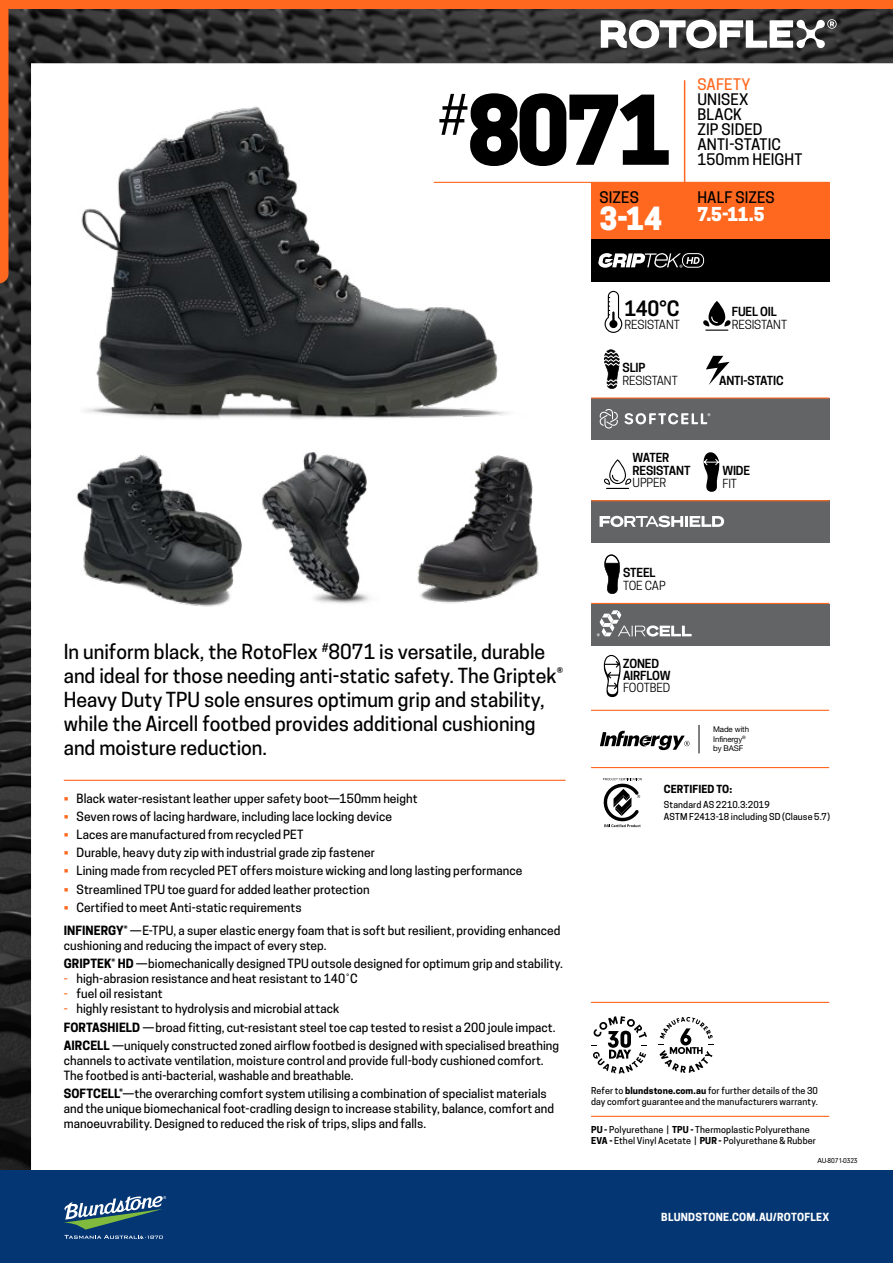
<style>
.page{position:relative;width:893px;height:1263px;background:#fff}
.page>*{position:absolute;margin:0;border:0;box-sizing:border-box;transform-origin:0 0}
.t1{font:800 90px "Cooper Hewitt";color:#000}
.t2{font:800 30px "Cooper Hewitt";color:#fff}
.t3{font:600 19.95px "Cooper Hewitt";color:#000}
.t4{font:500 19.5px/24px "Cooper Hewitt";color:#000}
.t5{font:800 18px "Cooper Hewitt";color:#fff}
.t6{font:500 15px/15px "Cooper Hewitt";letter-spacing:.005em;color:#000}
.t7{font:500 15px "Cooper Hewitt";letter-spacing:.015em;color:#ff681e}
.t8{font:500 12px/18.1px "Cooper Hewitt";letter-spacing:.005em;color:#000}
.t9{font:600 11.85px "Cooper Hewitt";letter-spacing:-.015em;color:#000}
.t10{font:11.85px "Cooper Hewitt";letter-spacing:-.015em;color:#000}
.t11{font:700 10.5px "Cooper Hewitt";letter-spacing:.02em;color:#fff}
.t12{font:700 10.5px "Cooper Hewitt";letter-spacing:.005em;color:#000}
.t13{font:500 9px/10.8px "Cooper Hewitt";letter-spacing:.015em;color:#000}
.t14{font:7.95px/9.3px "Helvetica Neue";letter-spacing:-.015em;color:#000}
.t15{font:7.5px "Neuzeit Gro";letter-spacing:-.025em;color:#000}
.s1{color:#ff681e}
.s2{font-weight:700}
</style>
<div class="page">
<img style="left:0;top:9px;width:893px;height:1161px">
<div style="left:0;top:0;width:893px;height:9px;background:#ff681e"></div>
<div style="left:0;top:1170px;width:893px;height:93px;background:#043673"></div>
<svg style="left:64px;top:1196px;width:102px;height:43px"></svg>
<svg style="left:601px;top:19px;width:236px;height:29px"></svg>
<div style="left:0;top:9px;width:9px;height:274px;background:#ff681e"></div>
<img style="left:6px;top:63px;width:554px;height:383px">
<img style="left:420px;top:445px;width:146px;height:162px">
<img style="left:205px;top:435px;width:215px;height:172px">
<img style="left:64px;top:452px;width:185px;height:155px">
<div style="left:591px;top:182px;width:238px;height:57px;background:#ff681e"></div>
<div style="left:591px;top:239px;width:238px;height:43px;background:#000"></div>
<div style="left:591px;top:399px;width:238px;height:41px;background:#636466"></div>
<div style="left:591px;top:604px;width:238px;height:41px;background:#636466"></div>
<div style="left:591px;top:500px;width:238px;height:43px;background:#636466"></div>
<hr style="left:591px;top:603px;width:238px;height:1px;background:#ff681e">
<hr style="left:591px;top:500px;width:238px;height:1px;background:#ff681e">
<hr style="left:591px;top:397px;width:238px;height:2px;background:#ff681e">
<svg style="left:592px;top:1016px;width:55px;height:57px"></svg>
<svg style="left:659px;top:1017px;width:55px;height:56px"></svg>
<svg style="left:706px;top:356px;width:24px;height:29px"></svg>
<svg style="left:604px;top:349px;width:16px;height:40px"></svg>
<svg style="left:604px;top:554px;width:17px;height:40px"></svg>
<svg style="left:604px;top:655px;width:17px;height:42px"></svg>
<svg style="left:600px;top:410px;width:18px;height:19px"></svg>
<svg style="left:624px;top:413px;width:86px;height:11px"></svg>
<svg style="left:597px;top:610px;width:95px;height:26px"></svg>
<svg style="left:604px;top:459px;width:28px;height:30px"></svg>
<svg style="left:605px;top:291px;width:17px;height:42px"></svg>
<svg style="left:699px;top:725px;width:1px;height:28px"></svg>
<svg style="left:600px;top:731px;width:90px;height:19px"></svg>
<svg style="left:603px;top:778px;width:39px;height:49px"></svg>
<svg style="left:600px;top:516px;width:124px;height:11px"></svg>
<svg style="left:598px;top:253px;width:106px;height:15px"></svg>
<svg style="left:703px;top:301px;width:28px;height:30px"></svg>
<svg style="left:703px;top:451px;width:17px;height:41px"></svg>
<hr style="left:578px;top:138px;width:1px;height:95px;background:#fff">
<hr style="left:64px;top:780px;width:502px;height:1px;background:#ff681e">
<hr style="left:591px;top:1116px;width:238px;height:1px;background:#ff681e">
<hr style="left:591px;top:1002px;width:238px;height:1px;background:#ff681e">
<hr style="left:684px;top:80px;width:1px;height:102px;background:#ff681e">
<hr style="left:434px;top:182px;width:395px;height:1px;background:#ff681e">
<hr style="left:591px;top:710px;width:238px;height:1px;background:#ff681e">
<hr style="left:591px;top:767px;width:238px;height:1px;background:#ff681e">
<h1 class="t1" style="left:438px;top:77px;width:236px"><sup>#</sup>8071</h1>
<p class="t6" style="left:600px;top:190px;width:41px">SIZES</p>
<h2 class="t2" style="left:600px;top:201px;width:64px">3-14</h2>
<p class="t7" style="left:697px;top:75px;width:55px">SAFETY</p>
<p class="t6" style="left:697px;top:92px;width:106px">UNISEX<br>BLACK<br>ZIP SIDED<br>ANTI-STATIC<br>150mm HEIGHT</p>
<p class="t6" style="left:697px;top:190px;width:79px">HALF SIZES</p>
<h3 class="t5" style="left:697px;top:203px;width:69px">7.5-11.5</h3>
<h3 class="t3" style="left:625px;top:297px;width:56px">140°C</h3>
<p class="t10" style="left:625px;top:317px;width:57px">RESISTANT</p>
<p class="t9" style="left:623px;top:361px;width:24px">SLIP</p>
<p class="t10" style="left:623px;top:373px;width:57px">RESISTANT</p>
<p class="t9" style="left:632px;top:451px;width:38px">WATER</p>
<p class="t9" style="left:732px;top:305px;width:46px">FUEL OIL</p>
<p class="t10" style="left:732px;top:317px;width:57px">RESISTANT</p>
<p class="t9" style="left:719px;top:373px;width:66px">ANTI-STATIC</p>
<p class="t9" style="left:632px;top:463px;width:59px">RESISTANT</p>
<p class="t10" style="left:633px;top:476px;width:35px">UPPER</p>
<p class="t9" style="left:623px;top:566px;width:34px">STEEL</p>
<p class="t10" style="left:623px;top:578px;width:44px">TOE CAP</p>
<p class="t9" style="left:722px;top:464px;width:29px">WIDE</p>
<p class="t10" style="left:722px;top:476px;width:16px">FIT</p>
<p class="t4" style="left:64px;top:639px;width:501px">In uniform black, the RotoFlex <sup>#</sup>8071 is versatile, durable and ideal for those needing anti-static safety. The Griptek® Heavy Duty TPU sole ensures optimum grip and stability, while the Aircell footbed provides additional cushioning and moisture reduction.</p>
<p class="t8" style="left:64px;top:789px;width:355px"><span class="s1">•</span> Black water-resistant leather upper safety boot—150mm height</p>
<p class="t8" style="left:64px;top:807px;width:330px"><span class="s1">•</span> Seven rows of lacing hardware, including lace locking device</p>
<p class="t8" style="left:64px;top:825px;width:241px"><span class="s1">•</span> Laces are manufactured from recycled PET</p>
<p class="t8" style="left:64px;top:844px;width:313px"><span class="s1">•</span> Durable, heavy duty zip with industrial grade zip fastener</p>
<p class="t8" style="left:64px;top:862px;width:460px"><span class="s1">•</span> Lining made from recycled PET offers moisture wicking and long lasting performance</p>
<p class="t8" style="left:64px;top:880px;width:307px"><span class="s1">•</span> Streamlined TPU toe guard for added leather protection</p>
<p class="t8" style="left:64px;top:895px;width:498px;line-height:23.5px"><span class="s1">•</span> Certified to meet Anti-static requirements<br><span class="s2">INFINERGY®</span> —E-TPU, a super elastic energy foam that is soft but resilient, providing enhanced</p>
<p class="t8" style="left:64px;top:937px;width:501px">cushioning and reducing the impact of every step.<br><span class="s2">GRIPTEK® HD</span> —biomechanically designed TPU outsole designed for optimum grip and stability.</p>
<p class="t8" style="left:64px;top:970px;width:295px"><span class="s1">-</span> high-abrasion resistance and heat resistant to 140˚C</p>
<p class="t8" style="left:64px;top:985px;width:101px"><span class="s1">-</span> fuel oil resistant</p>
<p class="t8" style="left:64px;top:1000px;width:497px"><span class="s1">-</span> highly resistant to hydrolysis and microbial attack<br><span class="s2">FORTASHIELD</span> —broad fitting, cut-resistant steel toe cap tested to resist a 200 joule impact.<br><span class="s2">AIRCELL</span> —uniquely constructed zoned airflow footbed is designed with specialised breathing</p>
<p class="t8" style="left:64px;top:1053px;width:481px;line-height:15px">channels to activate ventilation, moisture control and provide full-body cushioned comfort.<br>The footbed is anti-bacterial, washable and breathable.</p>
<p class="t8" style="left:64px;top:1086px;width:492px;line-height:15px"><span class="s2">SOFTCELL®</span>—the overarching comfort system utilising a combination of specialist materials and the unique biomechanical foot-cradling design to increase stability, balance, comfort and manoeuvrability. Designed to reduced the risk of trips, slips and falls.</p>
<p class="t13" style="left:591px;top:1085px;width:228px">Refer to <span class="s2">blundstone.com.au</span> for further details of the 30 day comfort guarantee and the manufacturers warranty.</p>
<p class="t9" style="left:623px;top:656px;width:38px">ZONED</p>
<p class="t9" style="left:623px;top:668px;width:49px">AIRFLOW</p>
<p class="t10" style="left:623px;top:681px;width:49px">FOOTBED</p>
<p class="t14" style="left:713px;top:725px;width:37px">Made with<br>Infinergy<sup>® </sup>by BASF</p>
<p class="t12" style="left:664px;top:783px;width:70px">CERTIFIED TO:</p>
<p class="t13" style="left:664px;top:799px;width:168px;line-height:12px">Standard AS 2210.3:2019<br>ASTM F2413-18 including SD (Clause 5.7)</p>
<p class="t13" style="left:591px;top:1124px;width:226px"><span class="s2">PU -</span> Polyurethane | <span class="s2">TPU -</span> Thermoplastic Polyurethane<br><span class="s2">EVA -</span> Ethel Vinyl Acetate | <span class="s2">PUR -</span> Polyurethane &amp; Rubber</p>
<p class="t15" style="left:817px;top:1156px;width:42px">AU-8071-0323</p>
<p class="t11" style="left:661px;top:1211px;width:170px">BLUNDSTONE.COM.AU/ROTOFLEX</p>
</div>
